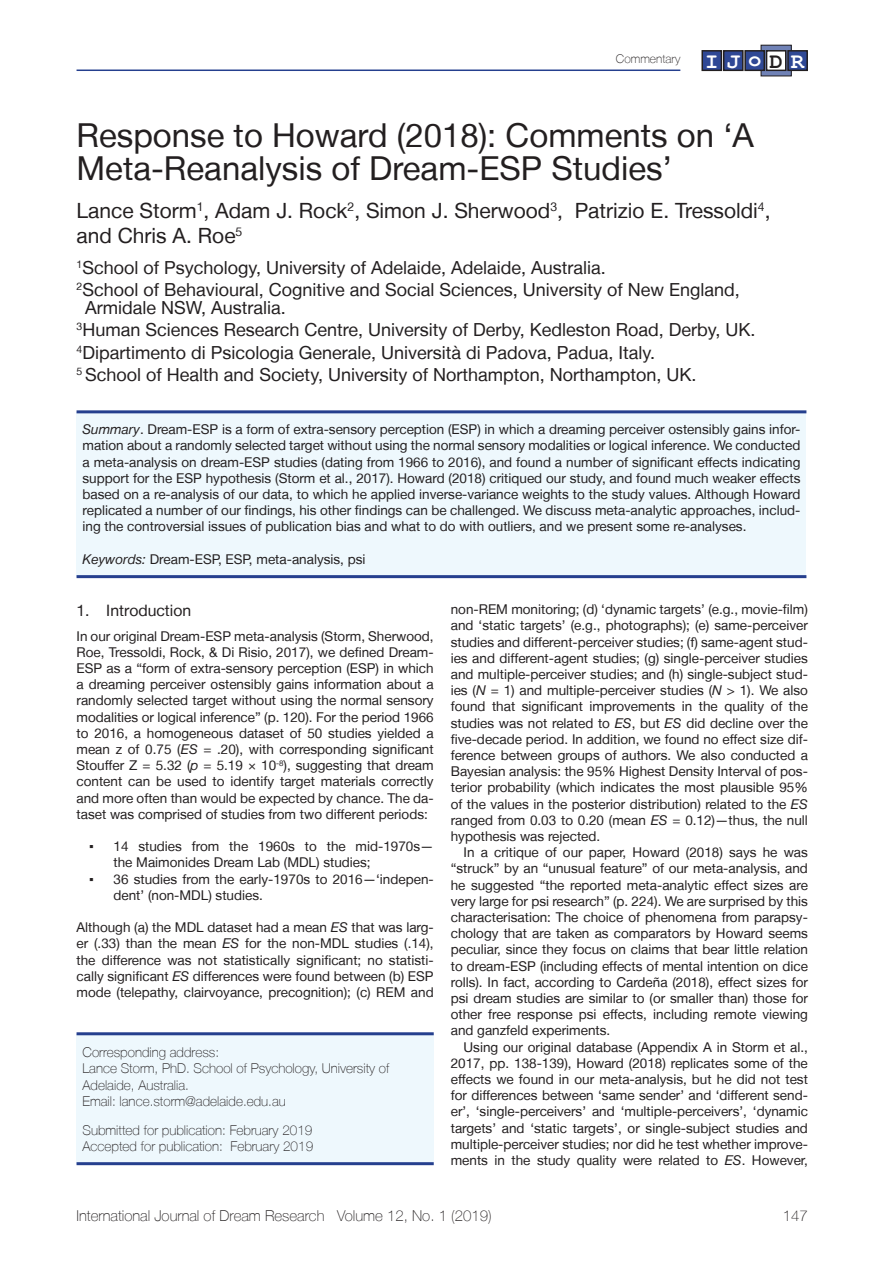
<style>
.page{position:relative;width:893px;height:1263px;background:#fff}
.page>*{position:absolute;margin:0;border:0;box-sizing:border-box;transform-origin:0 0}
.Ü1{font:33px/33px "Helvetica Neue LT";color:#231f20}
.Ü1_Autor{font:21px/25.2px "Helvetica Neue LT";color:#231f20}
.Ü1_Affiliation{font:18px/18px "Helvetica Neue LT";color:#231f20}
.t1{font:15.75px "Helvetica Neue LT";color:#231f20}
.Fußzeile_links{font:100 15px "Helvetica Neue LT";color:#231f20}
.Standard_ohne_Einzug{font:13.5px/16.2px "Helvetica Neue LT";color:#231f20;text-align:justify}
.Standard_mit_Einzug{font:13.5px/16.2px "Helvetica Neue LT";color:#231f20;text-align:justify}
.Abstract{font:13.5px/16.2px "Helvetica Neue LT";color:#231f20;text-align:justify}
.InfoBox{font:100 13.5px/16.2px "Helvetica Neue LT";color:#231f20}
.t2{font:100 12px "Helvetica Neue LT";color:#231f20}
.s1{font-family:"Courier New";font-weight:700;font-size:22.2px;color:#fff}
.s2{font-family:"Courier New";font-weight:700;font-size:22.2px}
.s3{font-style:italic}
.s4{font-family:"Arial"}
</style>
<div class="page">
<hr style="left:77px;top:70px;width:603px;height:1px;background:#253f8e">
<svg style="left:763px;top:47px;width:27px;height:27px"></svg>
<div style="left:761px;top:45px;width:31px;height:31px;border:1px solid #231f20"></div>
<div style="left:767px;top:51px;width:19px;height:19px;background:#fff"></div>
<div style="left:766px;top:50px;width:20px;height:21px;border:1px solid #231f20"></div>
<div style="left:702px;top:51px;width:19px;height:19px;background:#2f4895"></div>
<div style="left:701px;top:50px;width:21px;height:21px;border:1px solid #231f20"></div>
<div style="left:724px;top:51px;width:19px;height:19px;background:#2f4895"></div>
<div style="left:723px;top:50px;width:21px;height:21px;border:1px solid #231f20"></div>
<div style="left:745px;top:51px;width:19px;height:19px;background:#2f4895"></div>
<div style="left:744px;top:50px;width:21px;height:21px;border:1px solid #231f20"></div>
<div style="left:788px;top:51px;width:19px;height:19px;background:#2f4895"></div>
<div style="left:787px;top:50px;width:21px;height:21px;border:1px solid #231f20"></div>
<div style="left:77px;top:1034px;width:357px;height:130px;background:#eef8fd"></div>
<hr style="left:77px;top:1032px;width:357px;height:3px;background:#253f8e">
<hr style="left:77px;top:1162px;width:357px;height:3px;background:#253f8e">
<div style="left:77px;top:412px;width:729px;height:165px;background:#eef8fd"></div>
<hr style="left:77px;top:410px;width:729px;height:3px;background:#253f8e">
<hr style="left:77px;top:575px;width:729px;height:3px;background:#253f8e">
<p class="t2" style="left:616px;top:51px;width:190px">Commentary <span class="s1">I J o</span> <span class="s2">D</span> <span class="s1">R</span></p>
<p class="Ü1" style="left:77px;top:118px;width:679px">Response to Howard (2018): Comments on ‘A<br>Meta-Reanalysis of Dream-ESP Studies’</p>
<p class="Ü1_Autor" style="left:77px;top:197px;width:695px">Lance Storm<sup>1</sup>, Adam J. Rock<sup>2</sup>, Simon J. Sherwood<sup>3</sup>, Patrizio E. Tressoldi<sup>4</sup>, and Chris A. Roe<sup>5</sup></p>
<p class="Ü1_Affiliation" style="left:77px;top:258px;width:531px"><sup>1</sup>School of Psychology, University of Adelaide, Adelaide, Australia.</p>
<p class="Ü1_Affiliation" style="left:85px;top:280px;width:656px;text-indent:-9px"><sup>2</sup>School of Behavioural, Cognitive and Social Sciences, University of New England,<br>Armidale NSW, Australia.</p>
<p class="Ü1_Affiliation" style="left:77px;top:321px;width:680px"><sup>3</sup>Human Sciences Research Centre, University of Derby, Kedleston Road, Derby, UK.</p>
<p class="Ü1_Affiliation" style="left:77px;top:343px;width:580px"><sup>4</sup>Dipartimento di Psicologia Generale, Università di Padova, Padua, Italy.</p>
<p class="Ü1_Affiliation" style="left:77px;top:365px;width:621px"><sup>5</sup> School of Health and Society, University of Northampton, Northampton, UK.</p>
<p class="Abstract" style="left:83px;top:421px;width:719px"><span class="s3">Summary</span>. Dream-ESP is a form of extra-sensory perception (ESP) in which a dreaming perceiver ostensibly gains infor&shy;mation about a randomly selected target without using the normal sensory modalities or logical inference. We conducted a meta-analysis on dream-ESP studies (dating from 1966 to 2016), and found a number of significant effects indicating support for the ESP hypothesis (Storm et al., 2017). Howard (2018) critiqued our study, and found much weaker effects based on a re-analysis of our data, to which he applied inverse-variance weights to the study values. Although Howard replicated a number of our findings, his other findings can be challenged. We discuss meta-analytic approaches, includ&shy;ing the controversial issues of publication bias and what to do with outliers, and we present some re-analyses.</p>
<p class="Abstract" style="left:83px;top:551px;width:284px"><span class="s3">Keywords:</span> Dream-ESP, ESP, meta-analysis, psi</p>
<p class="t1" style="left:77px;top:601px;width:116px">1. Introduction</p>
<p class="Standard_ohne_Einzug" style="left:77px;top:627px;width:359px">In our original Dream-ESP meta-analysis (Storm, Sherwood, Roe, Tressoldi, Rock, &amp; Di Risio, 2017), we defined Dream-ESP as a “form of extra-sensory perception (ESP) in which a dreaming perceiver ostensibly gains information about a randomly selected target without using the normal sensory modalities or logical inference” (p. 120). For the period 1966 to 2016, a homogeneous dataset of 50 studies yielded a mean z of 0.75 (<span class="s3">ES</span> = .20), with corresponding significant Stouffer Z = 5.32 (<span class="s3">p</span> = 5.19 × 10<sup>-8</sup>), suggesting that dream content can be used to identify target materials correctly and more often than would be expected by chance. The da&shy;taset was comprised of studies from two different periods:</p>
<p class="Standard_ohne_Einzug" style="left:114px;top:838px;width:322px;text-indent:-24px"><span class="s4">▪</span> 14 studies from the 1960s to the mid-1970s— the Maimonides Dream Lab (MDL) studies;</p>
<p class="Standard_ohne_Einzug" style="left:114px;top:870px;width:322px;text-indent:-24px"><span class="s4">▪</span> 36 studies from the early-1970s to 2016—‘indepen&shy;dent’ (non-MDL) studies.</p>
<p class="Standard_ohne_Einzug" style="left:77px;top:919px;width:359px">Although (a) the MDL dataset had a mean <span class="s3">ES</span> that was larg&shy;er (.33) than the mean <span class="s3">ES</span> for the non-MDL studies (.14), the difference was not statistically significant; no statisti&shy;cally significant <span class="s3">ES</span> differences were found between (b) ESP mode (telepathy, clairvoyance, precognition); (c) REM and</p>
<p class="InfoBox" style="left:83px;top:1044px;width:308px">Corresponding address:<br>Lance Storm, PhD. School of Psychology, University of Adelaide, Australia.<br>Email: lance.storm@adelaide.edu.au</p>
<p class="InfoBox" style="left:83px;top:1122px;width:232px">Submitted for publication: February 2019<br>Accepted for publication: February 2019</p>
<p class="Standard_ohne_Einzug" style="left:451px;top:601px;width:359px">non-REM monitoring; (d) ‘dynamic targets’ (e.g., movie-film) and ‘static targets’ (e.g., photographs); (e) same-perceiver studies and different-perceiver studies; (f) same-agent stud&shy;ies and different-agent studies; (g) single-perceiver studies and multiple-perceiver studies; and (h) single-subject stud&shy;ies (<span class="s3">N</span> = 1) and multiple-perceiver studies (<span class="s3">N</span> &gt; 1). We also found that significant improvements in the quality of the studies was not related to <span class="s3">ES</span>, but <span class="s3">ES</span> did decline over the five-decade period. In addition, we found no effect size dif&shy;ference between groups of authors. We also conducted a Bayesian analysis: the 95% Highest Density Interval of pos&shy;terior probability (which indicates the most plausible 95% of the values in the posterior distribution) related to the <span class="s3">ES </span>ranged from 0.03 to 0.20 (mean <span class="s3">ES</span> = 0.12)—thus, the null hypothesis was rejected.</p>
<p class="Standard_mit_Einzug" style="left:451px;top:844px;width:359px;text-indent:13px">In a critique of our paper, Howard (2018) says he was “struck” by an “unusual feature” of our meta-analysis, and he suggested “the reported meta-analytic effect sizes are very large for psi research” (p. 224). We are surprised by this characterisation: The choice of phenomena from parapsy&shy;chology that are taken as comparators by Howard seems peculiar, since they focus on claims that bear little relation to dream-ESP (including effects of mental intention on dice rolls). In fact, according to Cardeña (2018), effect sizes for psi dream studies are similar to (or smaller than) those for other free response psi effects, including remote viewing and ganzfeld experiments.</p>
<p class="Standard_mit_Einzug" style="left:451px;top:1038px;width:359px;text-indent:13px">Using our original database (Appendix A in Storm et al., 2017, pp. 138-139), Howard (2018) replicates some of the effects we found in our meta-analysis, but he did not test for differences between ‘same sender’ and ‘different send&shy;er’, ‘single-perceivers’ and ‘multiple-perceivers’, ‘dynamic targets’ and ‘static targets’, or single-subject studies and multiple-perceiver studies; nor did he test whether improve&shy;ments in the study quality were related to <span class="s3">ES</span>. However,</p>
<p class="Fußzeile_links" style="left:77px;top:1207px;width:417px">International Journal of Dream Research Volume 12, No. 1 (2019)</p>
<p class="Fußzeile_links" style="left:783px;top:1207px;width:27px">147</p>
</div>
